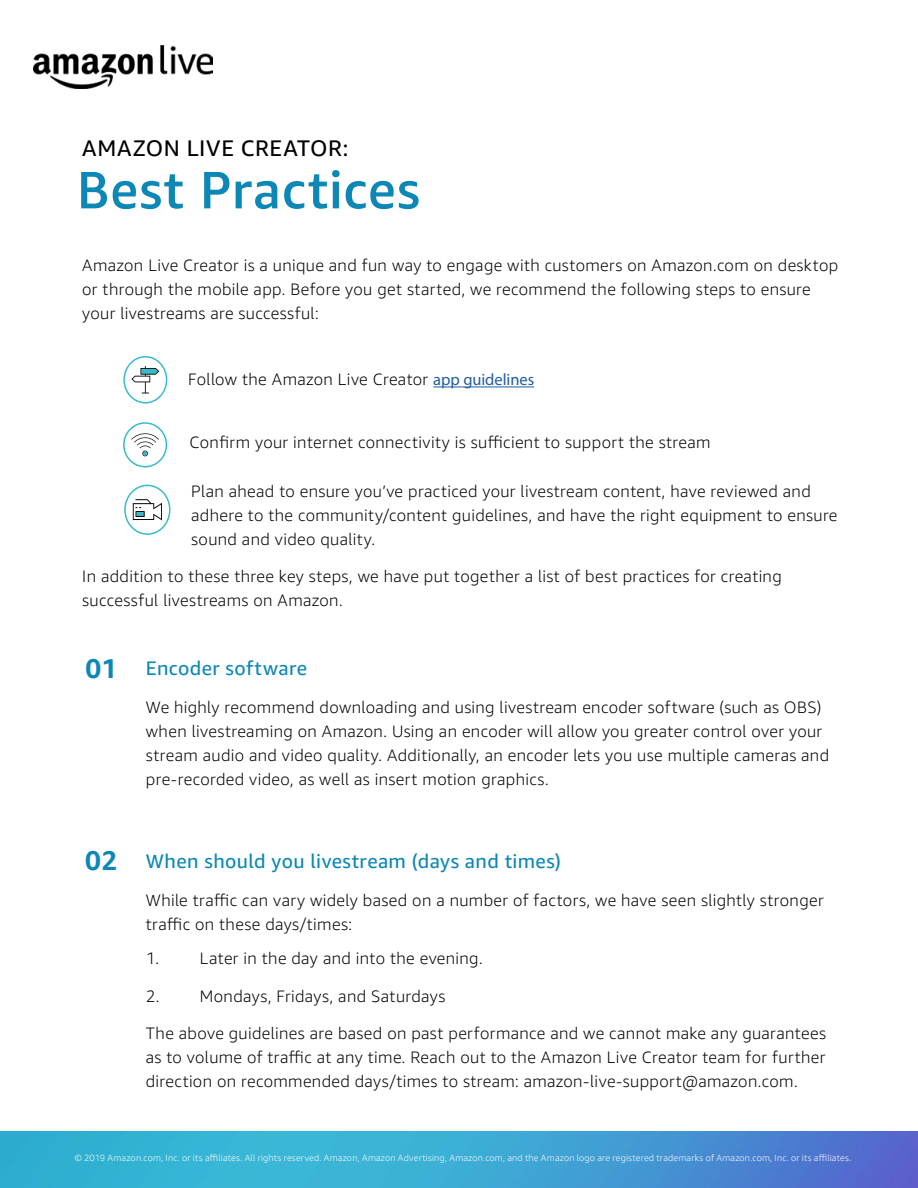
<style>
.page{position:relative;width:918px;height:1188px;background:#fff}
.page>*{position:absolute;margin:0;border:0;box-sizing:border-box;transform-origin:0 0}
.t1{font:500 52.5px "Amazon Ember";letter-spacing:.015em;color:#0d87b5}
.t2{font:700 27px "Amazon Ember";color:#0d87b5}
.t3{font:22.5px "Amazon Ember";letter-spacing:.035em;color:#000101}
.t4{font:19.5px "Amazon Ember";letter-spacing:.02em;color:#0d87b5}
.t5{font:300 16.5px/24px "Amazon Ember";letter-spacing:.02em;color:#000}
.t6{font:300 9px "Amazon Ember";letter-spacing:.025em;color:#fff}
.s1{font-family:"Myriad Pro";font-weight:400;color:#215e9e}
.s2{font-weight:700;font-size:27px}
</style>
<div class="page">
<img style="left:0;top:1132px;width:918px;height:56px">
<div style="left:123px;top:422px;width:44px;height:45px;border:2px solid #37bbcb;border-radius:50%"></div>
<svg style="left:131px;top:433px;width:28px;height:23px"></svg>
<div style="left:123px;top:356px;width:44px;height:48px;border:2px solid #37bbcb;border-radius:50%"></div>
<svg style="left:131px;top:366px;width:28px;height:27px"></svg>
<div style="left:124px;top:485px;width:47px;height:50px;border:2px solid #37bbcb;border-radius:50%"></div>
<svg style="left:133px;top:499px;width:29px;height:21px"></svg>
<hr style="left:433px;top:387px;width:101px;height:1px;background:#215e9e">
<img style="left:34px;top:46px;width:179px;height:42px">
<h3 class="t3" style="left:82px;top:134px;width:268px">AMAZON LIVE CREATOR:</h3>
<h1 class="t1" style="left:77px;top:157px;width:345px">Best Practices</h1>
<p class="t5" style="left:82px;top:254px;width:757px">Amazon Live Creator is a unique and fun way to engage with customers on Amazon.com on desktop or through the mobile app. Before you get started, we recommend the following steps to ensure your livestreams are successful:</p>
<p class="t5" style="left:188px;top:368px;width:348px">Follow the Amazon Live Creator <span class="s1">app guidelines</span></p>
<p class="t5" style="left:190px;top:430px;width:523px">Confirm your internet connectivity is sufficient to support the stream</p>
<p class="t5" style="left:191px;top:479px;width:648px">Plan ahead to ensure you’ve practiced your livestream content, have reviewed and adhere to the community/content guidelines, and have the right equipment to ensure sound and video quality.</p>
<p class="t5" style="left:82px;top:564px;width:701px">In addition to these three key steps, we have put together a list of best practices for creating successful livestreams on Amazon.</p>
<h2 class="t2" style="left:85px;top:651px;width:33px">01</h2>
<p class="t4" style="left:146px;top:656px;width:163px">Encoder software</p>
<p class="t5" style="left:146px;top:695px;width:685px">We highly recommend downloading and using livestream encoder software (such as OBS) when livestreaming on Amazon. Using an encoder will allow you greater control over your stream audio and video quality. Additionally, an encoder lets you use multiple cameras and pre-recorded video, as well as insert motion graphics.</p>
<p class="t4" style="left:85px;top:849px;width:477px"><span class="s2">02</span> When should you livestream (days and times)</p>
<p class="t5" style="left:146px;top:888px;width:679px">While traffic can vary widely based on a number of factors, we have seen slightly stronger traffic on these days/times:</p>
<p class="t5" style="left:146px;top:947px;width:15px">1.</p>
<p class="t5" style="left:200px;top:947px;width:284px">Later in the day and into the evening.</p>
<p class="t5" style="left:146px;top:984px;width:15px">2.</p>
<p class="t5" style="left:200px;top:984px;width:247px">Mondays, Fridays, and Saturdays</p>
<p class="t5" style="left:146px;top:1022px;width:682px;text-align:justify">The above guidelines are based on past performance and we cannot make any guarantees as to volume of traffic at any time. Reach out to the Amazon Live Creator team for further direction on recommended days/times to stream: amazon-live-support@amazon.com.</p>
<p class="t6" style="left:75px;top:1152px;width:778px">© 2019 Amazon.com, Inc. or its affiliates. All rights reserved. Amazon, Amazon Advertising, Amazon.com, and the Amazon logo are registered trademarks of Amazon.com, Inc. or its affiliates.</p>
</div>
